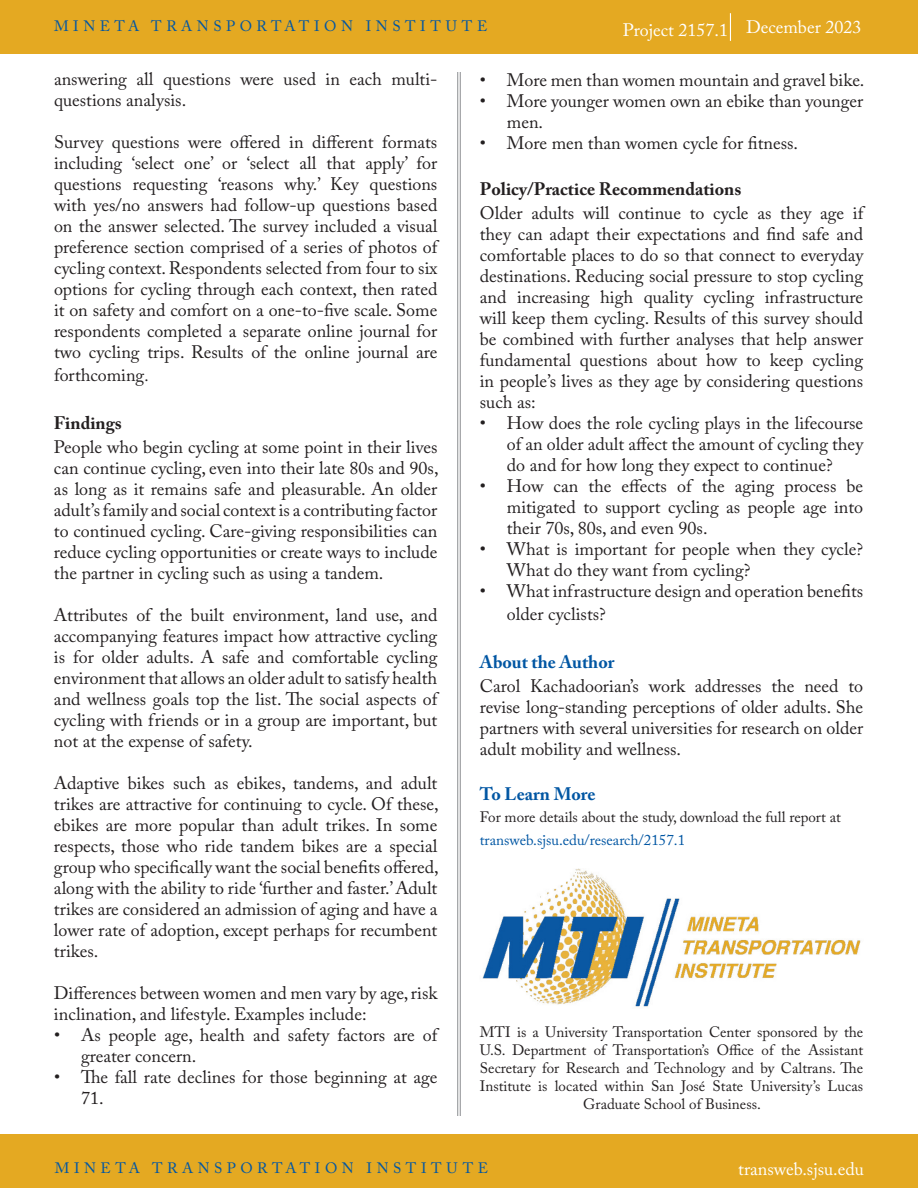
<style>
.page{position:relative;width:918px;height:1188px;background:#fff}
.page>*{position:absolute;margin:0;border:0;box-sizing:border-box;transform-origin:0 0}
.Body_Text{font:18px/21px "Adobe Caslon Pro";color:#231f20}
.About_the_Authors{font:18px/21px "Adobe Caslon Pro";color:#231f20;text-align:justify}
.t1{font:18px "Adobe Caslon Pro";color:#fff}
.t2{font:700 18px "Adobe Caslon Pro";color:#231f20}
.About_the_Authors-2{font:700 18px "Adobe Caslon Pro";color:#0156a3}
.About_MTI{font:15px/18px "Adobe Caslon Pro";color:#231f20;text-align:center}
.To_Learn_More_-_Body{font:15px/22.5px "Adobe Caslon Pro";color:#231f20}
.t3{font:15px "Adobe Caslon Pro";letter-spacing:.3em;color:#0156a3}
.s1{font-size:16.5px}
.s2{color:#0156a3}
</style>
<div class="page">
<hr style="left:460px;top:72px;width:1px;height:1044px;background:#8a8c8f">
<hr style="left:457px;top:72px;width:1px;height:1044px;background:#8a8c8f">
<img style="left:482px;top:868px;width:379px;height:139px">
<div style="left:0;top:1134px;width:918px;height:54px;background:#e4a922"></div>
<div style="left:0;top:0;width:918px;height:54px;background:#e4a922"></div>
<svg style="left:730px;top:13px;width:1px;height:28px"></svg>
<p class="t3" style="left:54px;top:17px;width:435px">MINETA TRANSPORTATION INSTITUTE</p>
<p class="t1" style="left:623px;top:19px;width:240px">Project 2157.1 December 2023</p>
<p class="Body_Text" style="left:54px;top:69px;width:385px">answering all questions were used in each multi&shy;questions analysis.</p>
<p class="Body_Text" style="left:54px;top:131px;width:385px;text-align:justify">Survey questions were offered in different formats including ‘select one’ or ‘select all that apply’ for questions requesting ‘reasons why.’ Key questions with yes/no answers had follow-up questions based on the answer selected. The survey included a visual preference section comprised of a series of photos of cycling context. Respondents selected from four to six options for cycling through each context, then rated it on safety and comfort on a one-to-five scale. Some respondents completed a separate online journal for two cycling trips. Results of the online journal are forthcoming<span class="s1">.</span></p>
<p class="t2" style="left:54px;top:412px;width:69px">Findings</p>
<p class="Body_Text" style="left:54px;top:436px;width:386px;text-align:justify">People who begin cycling at some point in their lives can continue cycling, even into their late 80s and 90s, as long as it remains safe and pleasurable. An older adult’s family and social context is a contributing factor to continued cycling. Care-giving responsibilities can reduce cycling opportunities or create ways to include the partner in cycling such as using a tandem.</p>
<p class="Body_Text" style="left:54px;top:604px;width:385px;text-align:justify">Attributes of the built environment, land use, and accompanying features impact how attractive cycling is for older adults. A safe and comfortable cycling environment that allows an older adult to satisfy health and wellness goals top the list. The social aspects of cycling with friends or in a group are important, but not at the expense of safety.</p>
<p class="Body_Text" style="left:54px;top:772px;width:386px;text-align:justify">Adaptive bikes such as ebikes, tandems, and adult trikes are attractive for continuing to cycle. Of these, ebikes are more popular than adult trikes. In some respects, those who ride tandem bikes are a special group who specifically want the social benefits offered, along with the ability to ride ‘further and faster.’ Adult trikes are considered an admission of aging and have a lower rate of adoption, except perhaps for recumbent trikes.</p>
<p class="Body_Text" style="left:54px;top:982px;width:385px">Differences between women and men vary by age, risk inclination, and lifestyle. Examples include:</p>
<p class="Body_Text" style="left:81px;top:1024px;width:358px;text-indent:-27px">• As people age, health and safety factors are of greater concern.</p>
<p class="Body_Text" style="left:81px;top:1066px;width:358px;text-indent:-27px">• The fall rate declines for those beginning at age<br>71.</p>
<p class="Body_Text" style="left:480px;top:69px;width:386px">• More men than women mountain and gravel bike.</p>
<p class="Body_Text" style="left:507px;top:90px;width:358px;text-indent:-27px">• More younger women own an ebike than younger men.</p>
<p class="Body_Text" style="left:480px;top:132px;width:320px">• More men than women cycle for fitness.</p>
<p class="t2" style="left:480px;top:179px;width:263px">Policy/Practice Recommendations</p>
<p class="Body_Text" style="left:480px;top:203px;width:385px;text-align:justify">Older adults will continue to cycle as they age if they can adapt their expectations and find safe and comfortable places to do so that connect to everyday destinations. Reducing social pressure to stop cycling and increasing high quality cycling infrastructure will keep them cycling. Results of this survey should be combined with further analyses that help answer fundamental questions about how to keep cycling in people’s lives as they age by considering questions such as:</p>
<p class="Body_Text" style="left:507px;top:413px;width:358px;text-align:justify;text-indent:-27px">• How does the role cycling plays in the lifecourse of an older adult affect the amount of cycling they do and for how long they expect to continue?</p>
<p class="Body_Text" style="left:507px;top:476px;width:358px;text-align:justify;text-indent:-27px">• How can the effects of the aging process be mitigated to support cycling as people age into their 70s, 80s, and even 90s.</p>
<p class="Body_Text" style="left:507px;top:539px;width:358px;text-indent:-27px">• What is important for people when they cycle?<br>What do they want from cycling?</p>
<p class="Body_Text" style="left:507px;top:580px;width:358px;line-height:22.5px;text-indent:-27px">• What infrastructure design and operation benefits older cyclists?</p>
<p class="About_the_Authors-2" style="left:480px;top:651px;width:136px">About the Author</p>
<p class="About_the_Authors" style="left:480px;top:675px;width:385px">Carol Kachadoorian’s work addresses the need to revise long-standing perceptions of older adults. She partners with several universities for research on older adult mobility and wellness.</p>
<p class="About_the_Authors-2" style="left:480px;top:783px;width:117px">To Learn More</p>
<p class="To_Learn_More_-_Body" style="left:480px;top:806px;width:363px">For more details about the study, download the full report at <span class="s2">transweb.sjsu.edu/research/2157.1</span></p>
<p class="About_MTI" style="left:480px;top:1023px;width:385px">MTI is a University Transportation Center sponsored by the U.S. Department of Transportation’s Office of the Assistant Secretary for Research and Technology and by Caltrans. The Institute is located within San José State University’s Lucas Graduate School of Business.</p>
<p class="t3" style="left:55px;top:1159px;width:435px">MINETA TRANSPORTATION INSTITUTE</p>
<p class="t1" style="left:738px;top:1159px;width:127px">transweb.sjsu.edu</p>
</div>
